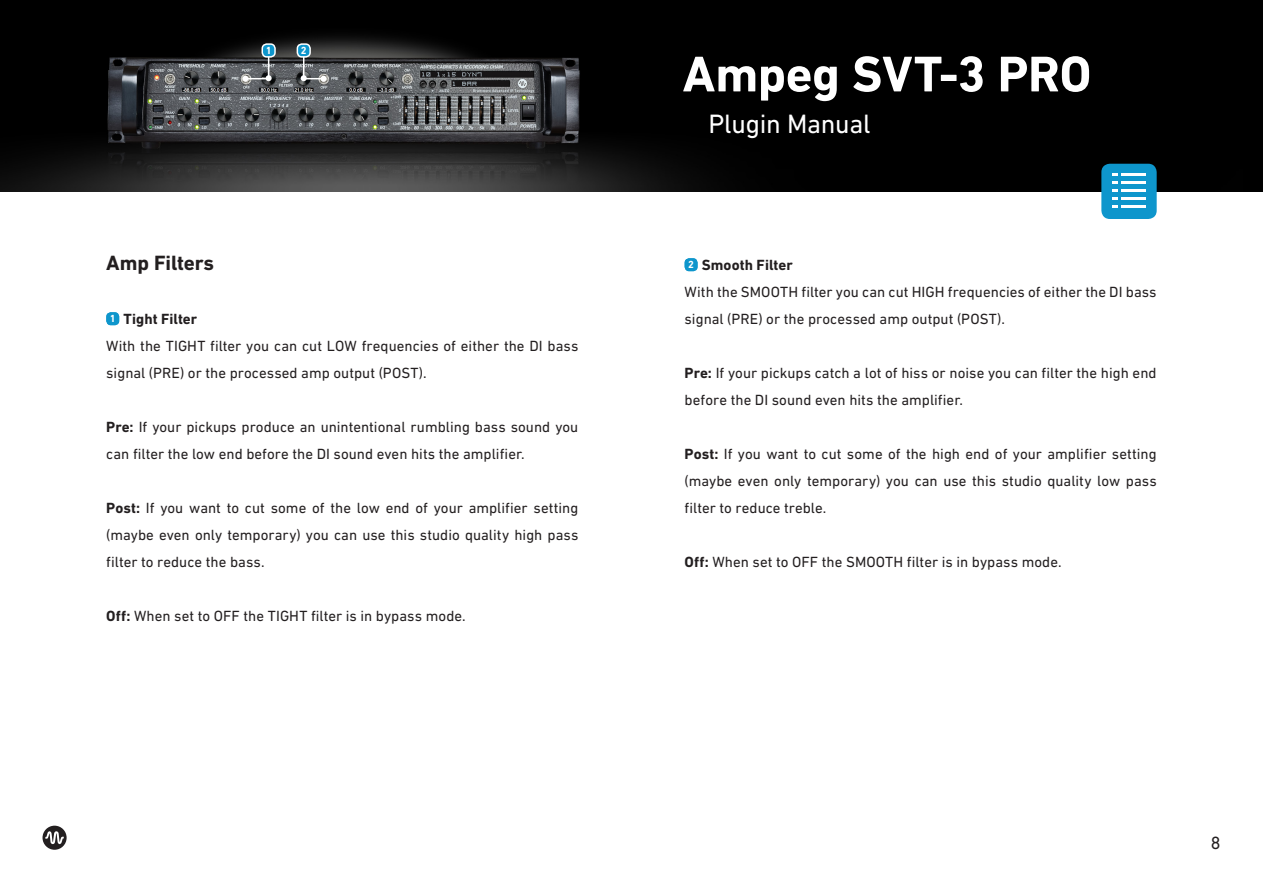
<style>
.page{position:relative;width:1263px;height:893px;background:#fff}
.page>*{position:absolute;margin:0;border:0;box-sizing:border-box;transform-origin:0 0}
.Headline_Cover{font:700 51px "DIN Next LT Pro";letter-spacing:-.005em;color:#fff}
.Subheadline_Cover{font:27px "DIN Next LT Pro";letter-spacing:-.015em;color:#fff}
.Text_Headlines{font:700 21px "DIN Next LT Pro";letter-spacing:-.005em;color:#231f20}
.t1{font:18px "DIN Next LT Pro";color:#231f20}
.Text_Bold{font:15px/27px "DIN Next LT Pro";letter-spacing:.005em;color:#231f20}
.Text_Bold-2{font:700 15px "DIN Next LT Pro";color:#231f20}
.Text_Bubbles{font:700 10.5px "DIN Next LT Pro";color:#fff}
.s1{font-weight:700}
</style>
<div class="page">
<svg style="left:43px;top:826px;width:24px;height:24px"></svg>
<div style="left:106px;top:312px;width:13px;height:13px;background:#0e96cc;border-radius:4px"></div>
<div style="left:685px;top:258px;width:13px;height:13px;background:#0e96cc;border-radius:4px"></div>
<img style="left:0;top:0;width:1263px;height:192px">
<div style="left:1101px;top:164px;width:56px;height:55px;background:#0e96cc;border-radius:9px"></div>
<hr style="left:1121px;top:173px;width:25px;height:3px;background:#fff">
<hr style="left:1121px;top:205px;width:25px;height:2px;background:#fff">
<hr style="left:1121px;top:189px;width:25px;height:3px;background:#fff">
<hr style="left:1121px;top:181px;width:25px;height:3px;background:#fff">
<hr style="left:1121px;top:197px;width:25px;height:3px;background:#fff">
<svg style="left:1112px;top:173px;width:5px;height:34px"></svg>
<hr style="left:303px;top:47px;width:1px;height:31px;background:#fff">
<div style="left:297px;top:44px;width:13px;height:13px;background:#0e96cc;border-radius:4px"></div>
<div style="left:297px;top:43px;width:14px;height:15px;border:2px solid #fff;border-radius:4px"></div>
<svg style="left:301px;top:75px;width:26px;height:7px"></svg>
<hr style="left:268px;top:47px;width:1px;height:31px;background:#fff">
<div style="left:262px;top:44px;width:13px;height:13px;background:#0e96cc;border-radius:4px"></div>
<div style="left:261px;top:43px;width:15px;height:15px;border:2px solid #fff;border-radius:4px"></div>
<svg style="left:242px;top:75px;width:30px;height:7px"></svg>
<p class="Text_Bubbles" style="left:266px;top:44px;width:7px">1</p>
<p class="Text_Bubbles" style="left:301px;top:44px;width:7px">2</p>
<p class="Text_Headlines" style="left:106px;top:251px;width:109px">Amp Filters</p>
<p class="Text_Bubbles" style="left:110px;top:312px;width:7px">1</p>
<p class="Text_Bold-2" style="left:124px;top:310px;width:75px">Tight Filter</p>
<p class="Text_Bold" style="left:106px;top:332px;width:473px">With the TIGHT filter you can cut LOW frequencies of either the DI bass signal (PRE) or the processed amp output (POST).</p>
<p class="Text_Bold" style="left:106px;top:413px;width:474px"><span class="s1">Pre:</span> If your pickups produce an unintentional rumbling bass sound you can filter the low end before the DI sound even hits the amplifier.</p>
<p class="Text_Bold" style="left:106px;top:494px;width:474px;text-align:justify"><span class="s1">Post:</span> If you want to cut some of the low end of your amplifier setting (maybe even only temporary) you can use this studio quality high pass filter to reduce the bass.</p>
<p class="Text_Bold" style="left:106px;top:602px;width:361px"><span class="s1">Off:</span> When set to OFF the TIGHT filter is in bypass mode.</p>
<p class="Headline_Cover" style="left:682px;top:44px;width:410px">Ampeg SVT-3 PRO</p>
<p class="Subheadline_Cover" style="left:708px;top:109px;width:164px">Plugin Manual</p>
<p class="Text_Bubbles" style="left:688px;top:258px;width:7px">2</p>
<p class="Text_Bold-2" style="left:702px;top:256px;width:92px">Smooth Filter</p>
<p class="Text_Bold" style="left:685px;top:278px;width:473px">With the SMOOTH filter you can cut HIGH frequencies of either the DI bass signal (PRE) or the processed amp output (POST).</p>
<p class="Text_Bold" style="left:685px;top:359px;width:473px"><span class="s1">Pre:</span> If your pickups catch a lot of hiss or noise you can filter the high end before the DI sound even hits the amplifier.</p>
<p class="Text_Bold" style="left:685px;top:440px;width:474px;text-align:justify"><span class="s1">Post:</span> If you want to cut some of the high end of your amplifier setting (maybe even only temporary) you can use this studio quality low pass filter to reduce treble.</p>
<p class="Text_Bold" style="left:685px;top:548px;width:379px"><span class="s1">Off:</span> When set to OFF the SMOOTH filter is in bypass mode.</p>
<p class="t1" style="left:1211px;top:833px;width:11px">8</p>
</div>
